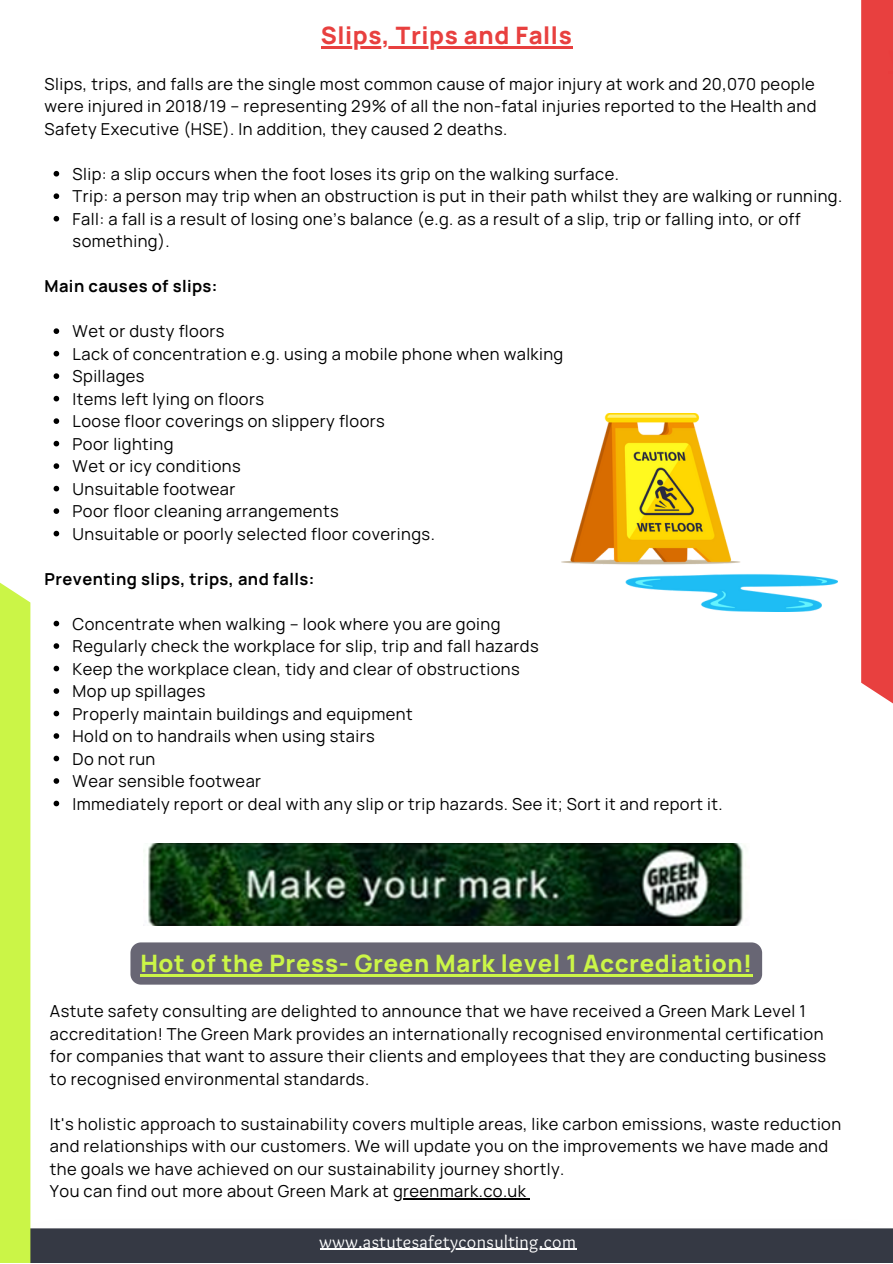
<style>
.page{position:relative;width:893px;height:1264px;background:#fff}
.page>*{position:absolute;margin:0;border:0;box-sizing:border-box;transform-origin:0 0}
.t1{font:800 24px "Manrope";letter-spacing:.025em;color:#cbf547}
.t2{font:800 24px "Manrope";letter-spacing:.025em;color:#e8403f}
.t3{font:18px "Manrope";letter-spacing:.025em;color:#fff}
.t4{font:18px "Sukar Regular";letter-spacing:.025em;color:#fff}
.t5{font:16.5px/22.5px "Manrope";letter-spacing:.025em;color:#000}
.t6{font:700 16.5px "Manrope";letter-spacing:.025em;color:#000}
</style>
<div class="page">
<div style="left:30px;top:1228px;width:862px;height:34px;background:#353944"></div>
<div style="left:0;top:573px;width:30px;height:689px;background:#cbf547"></div>
<div style="left:861px;top:0;width:31px;height:712px;background:#e8403f"></div>
<svg style="left:54px;top:171px;width:5px;height:5px"></svg>
<svg style="left:54px;top:193px;width:5px;height:6px"></svg>
<svg style="left:54px;top:216px;width:5px;height:5px"></svg>
<svg style="left:54px;top:328px;width:5px;height:6px"></svg>
<svg style="left:54px;top:351px;width:5px;height:5px"></svg>
<svg style="left:54px;top:373px;width:5px;height:6px"></svg>
<svg style="left:54px;top:396px;width:5px;height:5px"></svg>
<svg style="left:54px;top:418px;width:5px;height:6px"></svg>
<svg style="left:54px;top:441px;width:5px;height:5px"></svg>
<svg style="left:54px;top:463px;width:5px;height:6px"></svg>
<svg style="left:54px;top:486px;width:5px;height:5px"></svg>
<svg style="left:54px;top:508px;width:5px;height:6px"></svg>
<svg style="left:54px;top:531px;width:5px;height:5px"></svg>
<svg style="left:54px;top:620px;width:5px;height:6px"></svg>
<svg style="left:54px;top:643px;width:5px;height:6px"></svg>
<svg style="left:54px;top:665px;width:5px;height:6px"></svg>
<svg style="left:54px;top:688px;width:5px;height:6px"></svg>
<svg style="left:54px;top:710px;width:5px;height:6px"></svg>
<svg style="left:54px;top:733px;width:5px;height:5px"></svg>
<svg style="left:54px;top:755px;width:5px;height:6px"></svg>
<svg style="left:54px;top:778px;width:5px;height:5px"></svg>
<svg style="left:54px;top:800px;width:5px;height:6px"></svg>
<img style="left:561px;top:413px;width:276px;height:198px">
<img style="left:148px;top:843px;width:598px;height:82px">
<hr style="left:319px;top:1248px;width:257px;height:1px;background:#fff">
<hr style="left:321px;top:46px;width:251px;height:3px;background:#e8403f">
<hr style="left:393px;top:1198px;width:133px;height:1px;background:#000">
<div style="left:130px;top:942px;width:632px;height:42px;background:#686674"></div>
<hr style="left:140px;top:974px;width:612px;height:2px;background:#cbf547">
<h1 class="t2" style="left:321px;top:18px;width:252px">Slips, Trips and Falls</h1>
<p class="t5" style="left:45px;top:72px;width:773px;text-align:justify">Slips, trips, and falls are the single most common cause of major injury at work and 20,070 people were injured in 2018/19 – representing 29% of all the non-fatal injuries reported to the Health and Safety Executive (HSE). In addition, they caused 2 deaths.</p>
<p class="t5" style="left:73px;top:162px;width:771px">Slip: a slip occurs when the foot loses its grip on the walking surface.<br>Trip: a person may trip when an obstruction is put in their path whilst they are walking or running.<br>Fall: a fall is a result of losing one’s balance (e.g. as a result of a slip, trip or falling into, or off something).</p>
<p class="t6" style="left:45px;top:275px;width:174px">Main causes of slips:</p>
<p class="t5" style="left:73px;top:320px;width:492px">Wet or dusty floors<br>Lack of concentration e.g. using a mobile phone when walking<br>Spillages<br>Items left lying on floors<br>Loose floor coverings on slippery floors<br>Poor lighting<br>Wet or icy conditions<br>Unsuitable footwear<br>Poor floor cleaning arrangements<br>Unsuitable or poorly selected floor coverings.</p>
<p class="t6" style="left:45px;top:567px;width:271px">Preventing slips, trips, and falls:</p>
<p class="t5" style="left:73px;top:612px;width:651px">Concentrate when walking – look where you are going<br>Regularly check the workplace for slip, trip and fall hazards<br>Keep the workplace clean, tidy and clear of obstructions<br>Mop up spillages<br>Properly maintain buildings and equipment<br>Hold on to handrails when using stairs<br>Do not run<br>Wear sensible footwear<br>Immediately report or deal with any slip or trip hazards. See it; Sort it and report it.</p>
<h1 class="t1" style="left:140px;top:946px;width:613px">Hot of the Press- Green Mark level 1 Accrediation!</h1>
<p class="t5" style="left:50px;top:999px;width:777px">Astute safety consulting are delighted to announce that we have received a Green Mark Level 1 accreditation! The Green Mark provides an internationally recognised environmental certification for companies that want to assure their clients and employees that they are conducting business to recognised environmental standards.</p>
<p class="t5" style="left:50px;top:1112px;width:792px">It's holistic approach to sustainability covers multiple areas, like carbon emissions, waste reduction and relationships with our customers. We will update you on the improvements we have made and the goals we have achieved on our sustainability journey shortly.<br>You can find out more about Green Mark at greenmark.co.uk</p>
<p class="t4" style="left:319px;top:1231px;width:258px">www.astutesafetyconsulting.com</p>
<p class="t3" style="left:298px;top:1231px;width:297px">www.astutesafetyconsulting.com</p>
</div>
